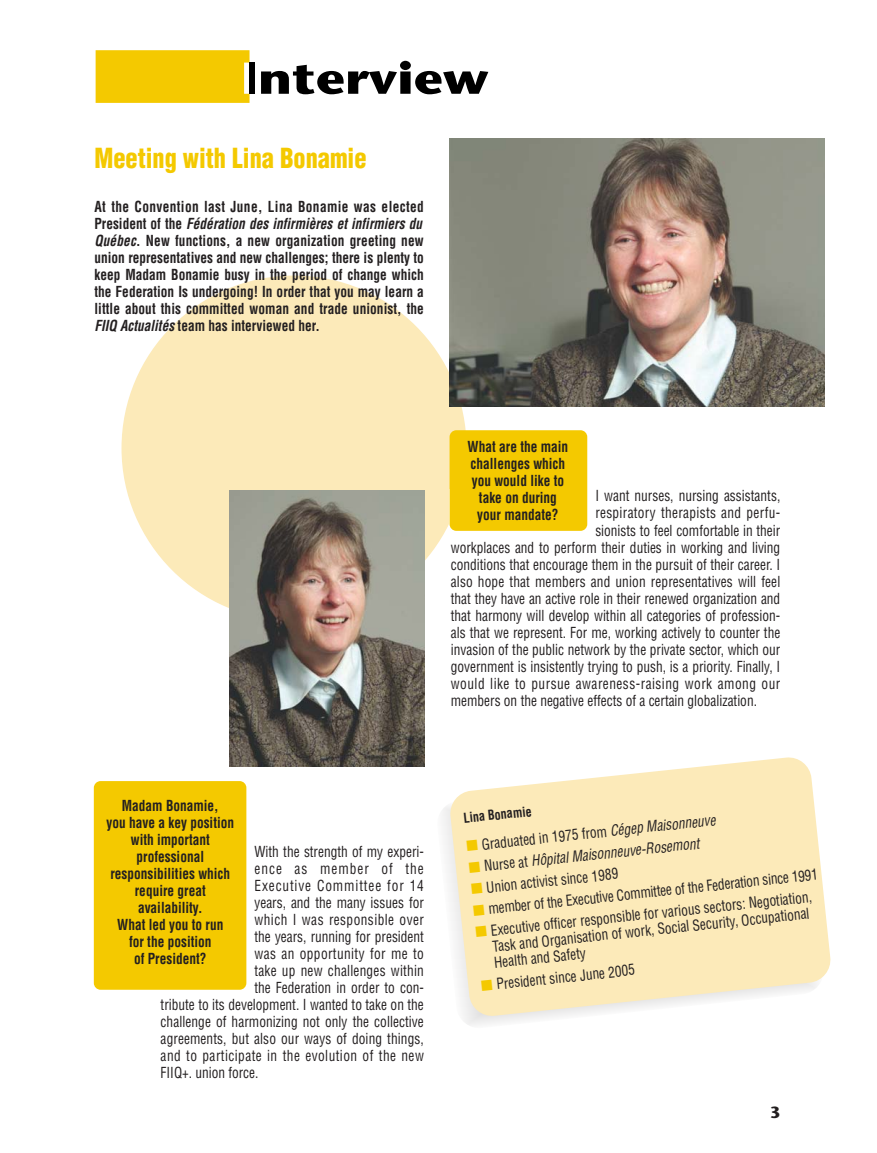
<style>
.page{position:relative;width:877px;height:1153px;background:#fff}
.page>*{position:absolute;margin:0;border:0;box-sizing:border-box;transform-origin:0 0}
.t1{font:900 condensed 27px "Helvetica";color:#f4c900;scale:.9 1}
.t2{font:700 16.2px "Stone Sans";color:#231f20}
.t3{font:condensed 14.85px/16.2px "Helvetica";color:#231f20;scale:.9 1}
.t4{font:700 condensed 14.85px/17px "Helvetica";color:#231f20;text-align:center;scale:.9 1}
.t5{font:condensed 14.85px "Helvetica";letter-spacing:.035em;color:#231f20;scale:.9 1}
.t6{font:condensed 14.85px "Helvetica";letter-spacing:.03em;color:#231f20;scale:.9 1}
.t7{font:italic condensed 14.85px "Helvetica";color:#231f20;scale:.9 1}
.t8{font:condensed 14.85px "Helvetica";letter-spacing:.025em;color:#231f20;scale:.9 1}
.t9{font:condensed 14.85px "Helvetica";letter-spacing:.065em;color:#231f20;scale:.9 1}
.t10{font:condensed 14.85px "Helvetica";letter-spacing:.075em;color:#231f20;scale:.9 1}
.t11{font:700 condensed 13.5px "Helvetica";color:#231f20;scale:.9 1}
.s1{font-style:italic}
.s2{color:#f4c900}
.s3{font-style:normal}
</style>
<div class="page">
<svg style="left:442px;top:806px;width:107px;height:220px"></svg>
<div style="left:122px;top:275px;width:345px;height:345px;background:#fceab9;border-radius:50%"></div>
<div style="left:96px;top:50px;width:154px;height:53px;background:#f4c900"></div>
<div style="left:250px;top:63px;width:5px;height:31px;background:#000"></div>
<svg style="left:261px;top:61px;width:227px;height:33px"></svg>
<img style="left:450px;top:139px;width:375px;height:267px">
<img style="left:229px;top:490px;width:196px;height:276px">
<svg style="left:449px;top:757px;width:382px;height:260px;fill:#fceab9"></svg>
<div style="left:450px;top:430px;width:137px;height:101px;background:#f4c900;border-radius:7px"></div>
<div style="left:94px;top:781px;width:152px;height:208px;background:#f4c900;border-radius:7px"></div>
<h1 class="t1" style="left:94px;top:147px;width:304px">Meeting with Lina Bonamie</h1>
<p class="t4" style="left:94px;top:199px;width:368px;text-align:left">At the Convention last June, Lina Bonamie was elected President of the <span class="s1">Fédération des infirmières et infirmiers du Québec</span>. New functions, a new organization greeting new union representatives and new challenges; there is plenty to keep Madam Bonamie busy in the period of change which the Federation Is undergoing! In order that you may learn a little about this committed woman and trade unionist, the <span class="s1">FIIQ Actualités</span> team has interviewed her.</p>
<p class="t4" style="left:468px;top:439px;width:113px">What are the main challenges which you would like to take on during your mandate?</p>
<p class="t3" style="left:595px;top:489px;width:207px">I want nurses, nursing assistants,</p>
<p class="t8" style="left:595px;top:507px;width:207px">respiratory therapists and perfu-</p>
<p class="t3" style="left:595px;top:523px;width:207px">sionists to feel comfortable in their</p>
<p class="t3" style="left:451px;top:540px;width:367px">workplaces and to perform their duties in working and living</p>
<p class="t3" style="left:451px;top:557px;width:367px">conditions that encourage them in the pursuit of their career. I</p>
<p class="t3" style="left:451px;top:574px;width:368px">also hope that members and union representatives will feel</p>
<p class="t3" style="left:451px;top:591px;width:367px">that they have an active role in their renewed organization and</p>
<p class="t3" style="left:451px;top:608px;width:367px">that harmony will develop within all categories of profession-</p>
<p class="t3" style="left:451px;top:625px;width:367px">als that we represent. For me, working actively to counter the</p>
<p class="t3" style="left:451px;top:642px;width:367px">invasion of the public network by the private sector, which our</p>
<p class="t3" style="left:451px;top:659px;width:367px">government is insistently trying to push, is a priority. Finally, I</p>
<p class="t5" style="left:451px;top:677px;width:368px">would like to pursue awareness-raising work among our</p>
<p class="t3" style="left:451px;top:693px;width:342px">members on the negative effects of a certain globalization.</p>
<p class="t4" style="left:106px;top:798px;width:143px">Madam Bonamie,<br>you have a key position with important professional responsibilities which require great availability.<br>What led you to run<br>for the position<br>of President?</p>
<p class="t3" style="left:254px;top:844px;width:190px">With the strength of my experi-</p>
<p class="t10" style="left:254px;top:862px;width:190px">ence as member of the</p>
<p class="t9" style="left:254px;top:879px;width:190px">Executive Committee for 14</p>
<p class="t3" style="left:254px;top:895px;width:190px">years, and the many issues for</p>
<p class="t6" style="left:254px;top:913px;width:190px">which I was responsible over</p>
<p class="t3" style="left:254px;top:929px;width:190px">the years, running for president</p>
<p class="t6" style="left:254px;top:947px;width:190px">was an opportunity for me to</p>
<p class="t3" style="left:254px;top:963px;width:190px">take up new challenges within</p>
<p class="t3" style="left:254px;top:980px;width:190px">the Federation in order to con-</p>
<p class="t3" style="left:161px;top:997px;width:294px">tribute to its development. I wanted to take on the</p>
<p class="t3" style="left:161px;top:1014px;width:294px">challenge of harmonizing not only the collective</p>
<p class="t3" style="left:161px;top:1031px;width:294px">agreements, but also our ways of doing things,</p>
<p class="t5" style="left:161px;top:1049px;width:294px">and to participate in the evolution of the new</p>
<p class="t3" style="left:161px;top:1065px;width:110px">FIIQ+. union force.</p>
<p class="t11" style="left:463px;top:813px;width:78px;rotate:-6deg">Lina Bonamie</p>
<p class="t3" style="left:466px;top:839px;width:280px;rotate:-6deg"><span class="s2">■</span> Graduated in 1975 from <span class="s1">Cégep Maisonneuve</span></p>
<p class="t7" style="left:468px;top:861px;width:259px;rotate:-6deg"><span class="s2">■</span> <span class="s3">Nurse at</span> Hôpital Maisonneuve-Rosemont</p>
<p class="t3" style="left:470px;top:882px;width:166px;rotate:-6deg"><span class="s2">■</span> Union activist since 1989</p>
<p class="t3" style="left:473px;top:903px;width:386px;rotate:-6deg"><span class="s2">■</span> member of the Executive Committee of the Federation since 1991</p>
<p class="t3" style="left:490px;top:923px;width:360px;text-indent:-15px;rotate:-6deg"><span class="s2">■</span> Executive officer responsible for various sectors: Negotiation,<br>Task and Organisation of work, Social Security, Occupational<br>Health and Safety</p>
<p class="t3" style="left:481px;top:978px;width:173px;rotate:-6deg"><span class="s2">■</span> President since June 2005</p>
<p class="t2" style="left:770px;top:1106px;width:12px">3</p>
</div>
